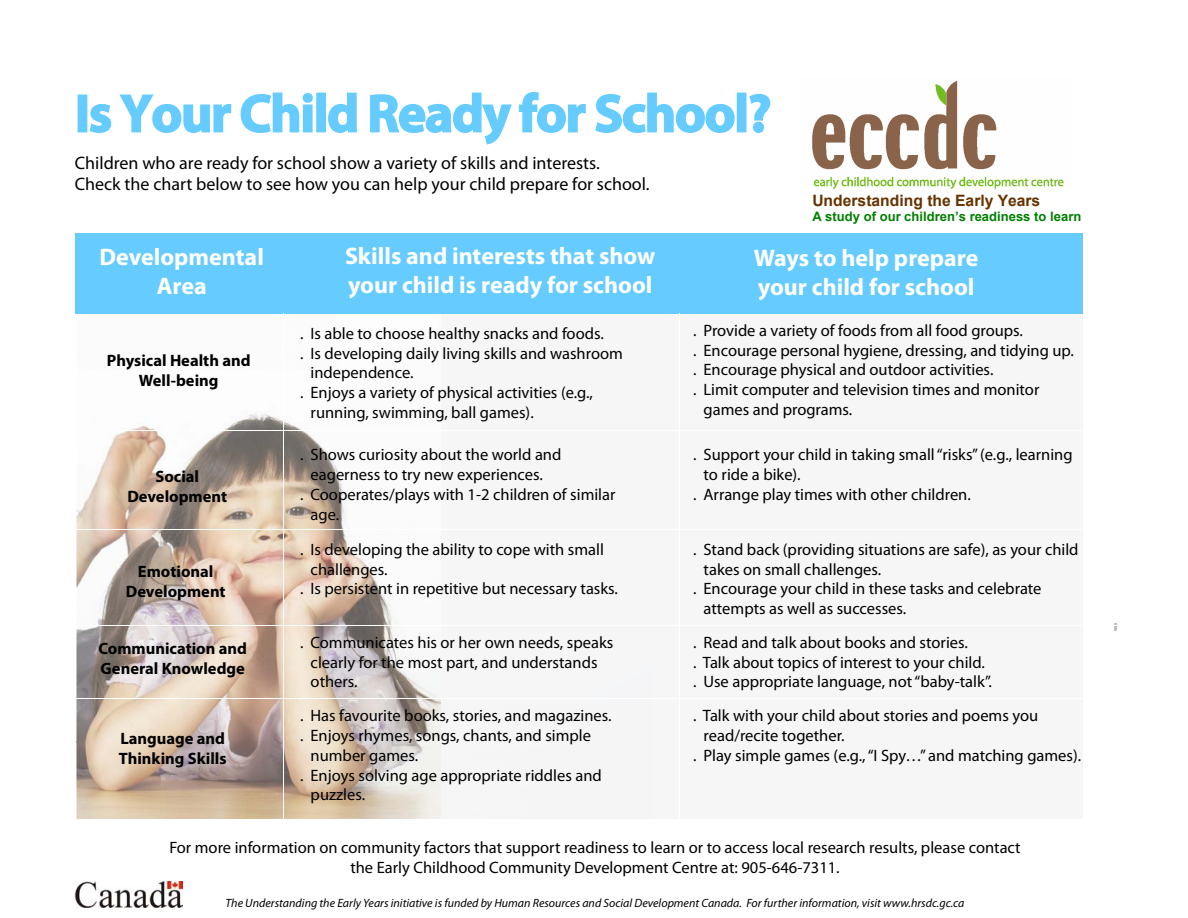
<style>
.page{position:relative;width:1188px;height:918px;background:#fff}
.page>*{position:absolute;margin:0;border:0;box-sizing:border-box;transform-origin:0 0}
.t1{font:700 54px "Myriad Pro";letter-spacing:-.025em;color:#6cf}
.t2{font:700 24px/28.8px "Myriad Pro";color:#fff}
.t3{font:18px/21.6px "Myriad Pro";color:#000}
.t4{font:16.5px/19.8px "Myriad Pro";color:#000}
.t5{font:700 16.5px/19.8px "Myriad Pro";color:#000;text-align:center}
.t6{font:700 15.6px "Arial";color:#630}
.t7{font:700 13.05px "Arial";color:#008000}
.t8{font:italic 12px "Myriad Pro";color:#000}
</style>
<div class="page">
<div style="left:652px;top:313px;width:431px;height:506px;background:#f6f6f7"></div>
<img style="left:77px;top:313px;width:262px;height:506px">
<img style="left:338px;top:318px;width:103px;height:501px">
<div style="left:75px;top:233px;width:1008px;height:80px;background:#6cf"></div>
<svg style="left:78px;top:95px;width:33px;height:38px"></svg>
<svg style="left:119px;top:95px;width:112px;height:38px"></svg>
<svg style="left:241px;top:93px;width:116px;height:40px"></svg>
<svg style="left:370px;top:93px;width:142px;height:51px"></svg>
<svg style="left:519px;top:92px;width:67px;height:41px"></svg>
<svg style="left:595px;top:93px;width:175px;height:40px"></svg>
<svg style="left:1114px;top:623px;width:3px;height:7px"></svg>
<hr style="left:45px;top:430px;width:1137px;height:1px;background:#fff">
<hr style="left:62px;top:529px;width:1126px;height:1px;background:#fff">
<hr style="left:18px;top:625px;width:1137px;height:1px;background:#fff">
<hr style="left:15px;top:699px;width:1137px;height:1px;background:#fff">
<hr style="left:283px;top:314px;width:1px;height:528px;background:#fff">
<hr style="left:679px;top:314px;width:1px;height:528px;background:#fff">
<img style="left:74px;top:882px;width:108px;height:26px">
<img style="left:812px;top:81px;width:252px;height:108px">
<h1 class="t1" style="left:75px;top:78px;width:698px">Is Your Child Ready for School?</h1>
<p class="t3" style="left:75px;top:152px;width:576px">Children who are ready for school show a variety of skills and interests.<br>Check the chart below to see how you can help your child prepare for school.</p>
<p class="t6" style="left:812px;top:190px;width:229px">Understanding the Early Years</p>
<p class="t7" style="left:813px;top:208px;width:270px">A study of our children’s readiness to learn</p>
<h2 class="t2" style="left:100px;top:242px;width:166px;text-align:center">Developmental<br>Area</h2>
<h2 class="t2" style="left:345px;top:241px;width:312px">Skills and interests that show your child is ready for school</h2>
<h2 class="t2" style="left:754px;top:243px;width:226px">Ways to help prepare your child for school</h2>
<p class="t4" style="left:693px;top:320px;width:331px">. Provide a variety of foods from all food groups.</p>
<p class="t4" style="left:693px;top:340px;width:382px">. Encourage personal hygiene, dressing, and tidying up.</p>
<p class="t4" style="left:693px;top:360px;width:302px">. Encourage physical and outdoor activities.</p>
<p class="t4" style="left:693px;top:379px;width:348px">. Limit computer and television times and monitor</p>
<p class="t4" style="left:704px;top:399px;width:150px">games and programs.</p>
<p class="t4" style="left:693px;top:445px;width:381px">. Support your child in taking small “risks” (e.g., learning</p>
<p class="t4" style="left:704px;top:464px;width:99px">to ride a bike).</p>
<p class="t4" style="left:693px;top:484px;width:279px">. Arrange play times with other children.</p>
<p class="t4" style="left:693px;top:539px;width:387px">. Stand back (providing situations are safe), as your child</p>
<p class="t4" style="left:704px;top:559px;width:179px">takes on small challenges.</p>
<p class="t4" style="left:693px;top:579px;width:350px">. Encourage your child in these tasks and celebrate</p>
<p class="t4" style="left:704px;top:598px;width:204px">attempts as well as successes.</p>
<p class="t4" style="left:693px;top:632px;width:300px">. Read and talk about books and stories.<br>. Talk about topics of interest to your child. . Use appropriate language, not “baby-talk”.</p>
<p class="t4" style="left:693px;top:706px;width:347px">. Talk with your child about stories and poems you</p>
<p class="t4" style="left:704px;top:725px;width:143px">read/recite together.</p>
<p class="t4" style="left:693px;top:745px;width:390px">. Play simple games (e.g., “I Spy…” and matching games).</p>
<p class="t4" style="left:300px;top:323px;width:305px">. Is able to choose healthy snacks and foods.</p>
<p class="t4" style="left:300px;top:343px;width:324px">. Is developing daily living skills and washroom</p>
<p class="t4" style="left:311px;top:363px;width:104px">independence.</p>
<p class="t4" style="left:300px;top:382px;width:294px">. Enjoys a variety of physical activities (e.g.,</p>
<p class="t4" style="left:311px;top:402px;width:225px">running, swimming, ball games).</p>
<p class="t4" style="left:300px;top:445px;width:263px">. Shows curiosity about the world and</p>
<p class="t4" style="left:311px;top:464px;width:234px">eagerness to try new experiences.</p>
<p class="t4" style="left:300px;top:484px;width:317px">. Cooperates/plays with 1-2 children of similar</p>
<p class="t4" style="left:311px;top:504px;width:30px">age.</p>
<p class="t4" style="left:300px;top:539px;width:305px">. Is developing the ability to cope with small</p>
<p class="t4" style="left:311px;top:559px;width:78px">challenges.</p>
<p class="t4" style="left:300px;top:579px;width:319px">. Is persistent in repetitive but necessary tasks.</p>
<p class="t4" style="left:311px;top:632px;width:304px;text-indent:-10px">. Communicates his or her own needs, speaks clearly for the most part, and understands others.</p>
<p class="t4" style="left:300px;top:706px;width:313px">. Has favourite books, stories, and magazines.</p>
<p class="t4" style="left:300px;top:725px;width:292px">. Enjoys rhymes, songs, chants, and simple</p>
<p class="t4" style="left:311px;top:745px;width:109px">number games.</p>
<p class="t4" style="left:300px;top:765px;width:303px">. Enjoys solving age appropriate riddles and</p>
<p class="t4" style="left:311px;top:785px;width:56px">puzzles.</p>
<p class="t4" style="left:169px;top:838px;width:853px;text-align:center">For more information on community factors that support readiness to learn or to access local research results, please contact the Early Childhood Community Development Centre at: 905-646-7311.</p>
<p class="t8" style="left:226px;top:896px;width:740px">The Understanding the Early Years initiative is funded by Human Resources and Social Development Canada. For further information, visit www.hrsdc.gc.ca</p>
<p class="t5" style="left:107px;top:350px;width:145px">Physical Health and<br>Well-being</p>
<p class="t5" style="left:127px;top:466px;width:101px">Social<br>Development</p>
<p class="t5" style="left:126px;top:561px;width:101px">Emotional<br>Development</p>
<p class="t5" style="left:98px;top:638px;width:150px;text-align:left">Communication and<br>General Knowledge</p>
<p class="t5" style="left:119px;top:728px;width:109px;text-align:left">Language and<br>Thinking Skills</p>
</div>
